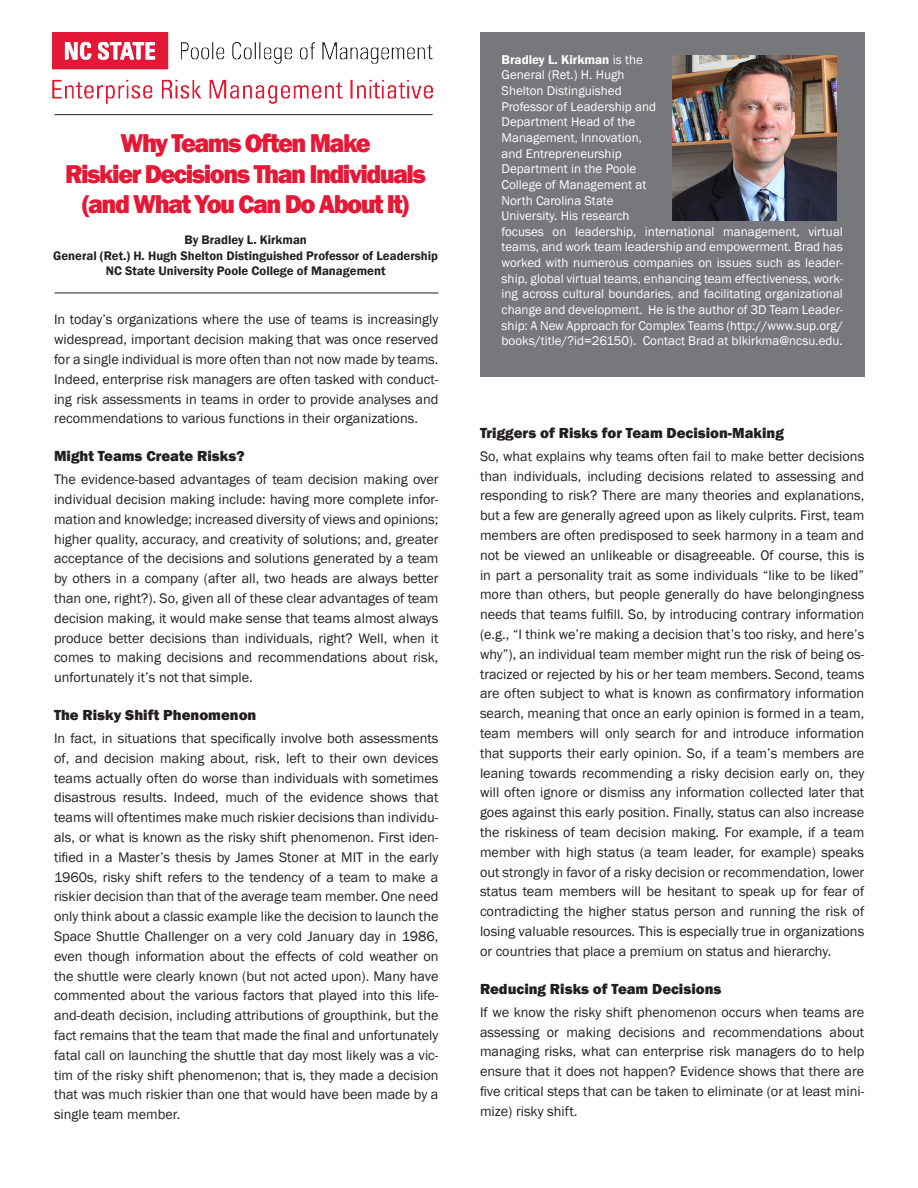
<style>
.page{position:relative;width:918px;height:1188px;background:#fff}
.page>*{position:absolute;margin:0;border:0;box-sizing:border-box;transform-origin:0 0}
.author_title{font:800 26.55px "Franklin Gothic";letter-spacing:-.06em;color:#e51836;scale:.96 1}
.paragraph_title{font:800 15px "Franklin Gothic";color:#231f20}
.paragraph_content_NO{font:14.25px/19.8px "Franklin Gothic";color:#231f20;text-align:justify}
.bio{font:13.05px/15.6px "Franklin Gothic";color:#fff;text-align:justify}
.bio-2{font:600 13.05px "Franklin Gothic";color:#fff}
.author_title-2{font:600 12.75px/15.3px "Franklin Gothic";color:#231f20;text-align:center}
.s1{font-weight:400}
</style>
<div class="page">
<hr style="left:55px;top:293px;width:383px;height:1px;background:#231f20">
<hr style="left:55px;top:114px;width:378px;height:1px;background:#231f20">
<img style="left:53px;top:33px;width:380px;height:70px">
<div style="left:480px;top:33px;width:385px;height:344px;background:#76787b"></div>
<img style="left:672px;top:55px;width:165px;height:165px">
<p class="author_title" style="left:121px;top:126px;width:262px">Why Teams Often Make</p>
<p class="author_title" style="left:65px;top:157px;width:378px">Riskier Decisions Than Individuals</p>
<p class="author_title" style="left:82px;top:187px;width:342px">(and What You Can Do About It)</p>
<p class="author_title-2" style="left:184px;top:233px;width:124px">By Bradley L. Kirkman</p>
<p class="author_title-2" style="left:53px;top:248px;width:386px">General (Ret.) H. Hugh Shelton Distinguished Professor of Leadership<br>NC State University Poole College of Management</p>
<p class="paragraph_content_NO" style="left:54px;top:310px;width:386px">In today’s organizations where the use of teams is increasingly widespread, important decision making that was once reserved for a single individual is more often than not now made by teams.<br>Indeed, enterprise risk managers are often tasked with conduct&shy;ing risk assessments in teams in order to provide analyses and recommendations to various functions in their organizations.</p>
<p class="paragraph_title" style="left:54px;top:446px;width:192px">Might Teams Create Risks?</p>
<p class="paragraph_content_NO" style="left:54px;top:470px;width:386px">The evidence-based advantages of team decision making over individual decision making include: having more complete infor&shy;mation and knowledge; increased diversity of views and opinions; higher quality, accuracy, and creativity of solutions; and, greater acceptance of the decisions and solutions generated by a team by others in a company (after all, two heads are always better than one, right?). So, given all of these clear advantages of team decision making, it would make sense that teams almost always produce better decisions than individuals, right? Well, when it comes to making decisions and recommendations about risk, unfortunately it’s not that simple.</p>
<p class="paragraph_title" style="left:54px;top:705px;width:204px">The Risky Shift Phenomenon</p>
<p class="paragraph_content_NO" style="left:54px;top:729px;width:386px">In fact, in situations that specifically involve both assessments of, and decision making about, risk, left to their own devices teams actually often do worse than individuals with sometimes disastrous results. Indeed, much of the evidence shows that teams will oftentimes make much riskier decisions than individu&shy;als, or what is known as the risky shift phenomenon. First iden&shy;tified in a Master’s thesis by James Stoner at MIT in the early 1960s, risky shift refers to the tendency of a team to make a riskier decision than that of the average team member. One need only think about a classic example like the decision to launch the Space Shuttle Challenger on a very cold January day in 1986, even though information about the effects of cold weather on the shuttle were clearly known (but not acted upon). Many have commented about the various factors that played into this life&shy;and-death decision, including attributions of groupthink, but the fact remains that the team that made the final and unfortunately fatal call on launching the shuttle that day most likely was a vic&shy;tim of the risky shift phenomenon; that is, they made a decision that was much riskier than one that would have been made by a single team member.</p>
<p class="bio-2" style="left:502px;top:51px;width:143px">Bradley L. Kirkman <span class="s1">is the</span></p>
<p class="bio" style="left:502px;top:67px;width:125px">General (Ret.) H. Hugh</p>
<p class="bio" style="left:502px;top:83px;width:122px">Shelton Distinguished</p>
<p class="bio" style="left:502px;top:99px;width:156px">Professor of Leadership and</p>
<p class="bio" style="left:502px;top:114px;width:135px">Department Head of the</p>
<p class="bio" style="left:502px;top:130px;width:142px">Management, Innovation,</p>
<p class="bio" style="left:502px;top:146px;width:122px">and Entrepreneurship</p>
<p class="bio" style="left:502px;top:161px;width:136px">Department in the Poole</p>
<p class="bio" style="left:502px;top:177px;width:146px">College of Management at</p>
<p class="bio" style="left:502px;top:193px;width:113px">North Carolina State</p>
<p class="bio" style="left:502px;top:208px;width:130px">University. His research</p>
<p class="bio" style="left:502px;top:224px;width:343px">focuses on leadership, international management, virtual teams, and work team leadership and empowerment. Brad has worked with numerous companies on issues such as leader&shy;ship, global virtual teams, enhancing team effectiveness, work&shy;ing across cultural boundaries, and facilitating organizational change and development. He is the author of 3D Team Leader&shy;ship: A New Approach for Complex Teams (http://www.sup.org/ books/title/?id=26150). Contact Brad at blkirkma@ncsu.edu.</p>
<p class="paragraph_title" style="left:480px;top:423px;width:305px">Triggers of Risks for Team Decision-Making</p>
<p class="paragraph_content_NO" style="left:480px;top:447px;width:386px">So, what explains why teams often fail to make better decisions than individuals, including decisions related to assessing and responding to risk? There are many theories and explanations, but a few are generally agreed upon as likely culprits. First, team members are often predisposed to seek harmony in a team and not be viewed an unlikeable or disagreeable. Of course, this is in part a personality trait as some individuals “like to be liked” more than others, but people generally do have belongingness needs that teams fulfill. So, by introducing contrary information (e.g., “I think we’re making a decision that’s too risky, and here’s why”), an individual team member might run the risk of being os&shy;tracized or rejected by his or her team members. Second, teams are often subject to what is known as confirmatory information search, meaning that once an early opinion is formed in a team, team members will only search for and introduce information that supports their early opinion. So, if a team’s members are leaning towards recommending a risky decision early on, they will often ignore or dismiss any information collected later that goes against this early position. Finally, status can also increase the riskiness of team decision making. For example, if a team member with high status (a team leader, for example) speaks out strongly in favor of a risky decision or recommendation, lower status team members will be hesitant to speak up for fear of contradicting the higher status person and running the risk of losing valuable resources. This is especially true in organizations or countries that place a premium on status and hierarchy.</p>
<p class="paragraph_title" style="left:480px;top:979px;width:243px">Reducing Risks of Team Decisions</p>
<p class="paragraph_content_NO" style="left:480px;top:1002px;width:386px">If we know the risky shift phenomenon occurs when teams are assessing or making decisions and recommendations about managing risks, what can enterprise risk managers do to help ensure that it does not happen? Evidence shows that there are five critical steps that can be taken to eliminate (or at least mini&shy;mize) risky shift.</p>
</div>
